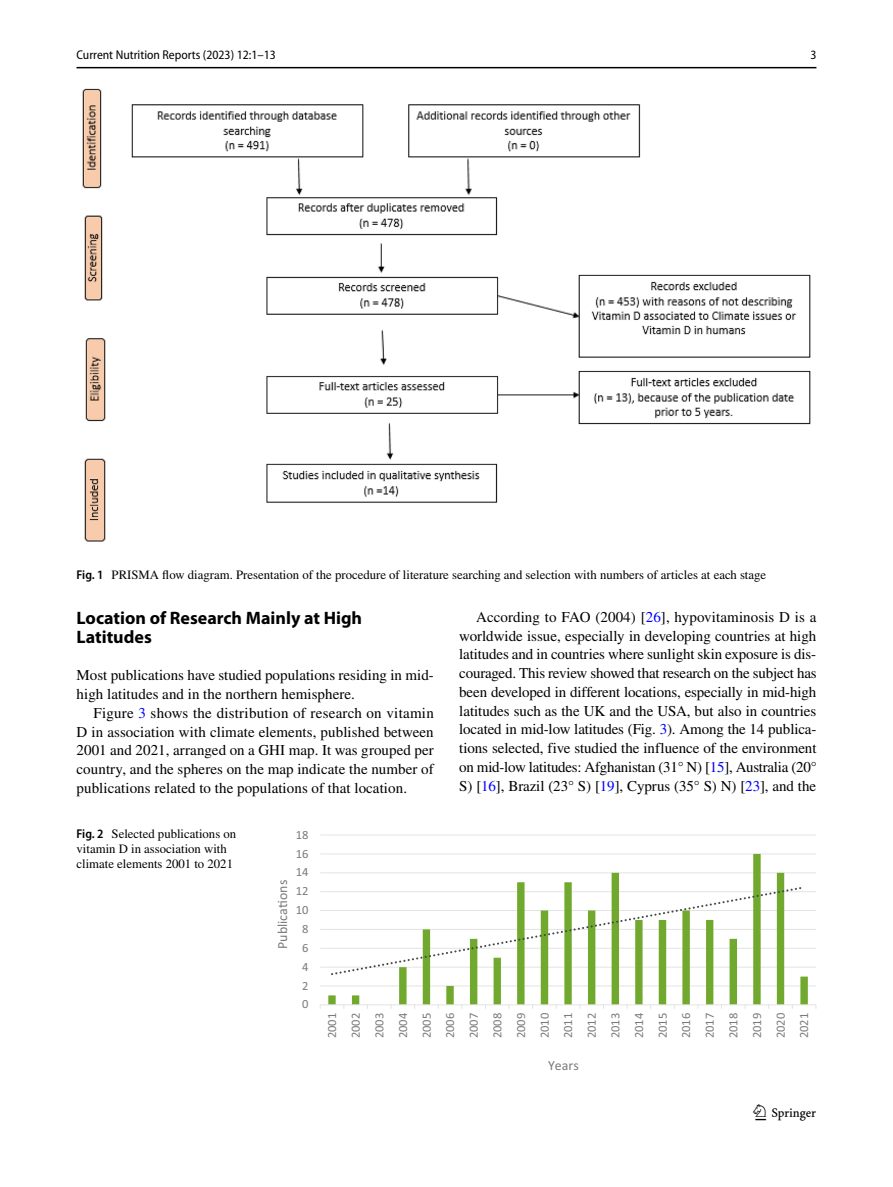
<style>
.page{position:relative;width:893px;height:1187px;background:#fff}
.page>*{position:absolute;margin:0;border:0;box-sizing:border-box;transform-origin:0 0}
.t1{font:22.5px "Springnew Regular 3";color:#000}
.t2{font:700 18px/18.8px "Myriad Pro";color:#000}
.t3{font:15px/18.8px "STIX";color:#000;text-align:justify}
.t4{font:13.95px "Calibri";color:#7a7a7a}
.t5{font:12.75px/15px "STIX";color:#000}
.t6{font:semi-condensed 12.75px "Myriad Pro";color:#000}
.t7{font:12.6px/23.5px "Calibri";color:#7a7a7a;text-align:justify}
.s1{font-family:"Myriad Pro";font-weight:600;font-stretch:semi-condensed}
.s2{color:#00f}
</style>
<div class="page">
<hr style="left:77px;top:67px;width:739px;height:1px;background:#000">
<img style="left:82px;top:88px;width:729px;height:454px">
<hr style="left:320px;top:985px;width:496px;height:1px;background:#e3e3e3">
<hr style="left:320px;top:966px;width:496px;height:1px;background:#e3e3e3">
<hr style="left:320px;top:947px;width:496px;height:1px;background:#e3e3e3">
<hr style="left:320px;top:928px;width:496px;height:1px;background:#e3e3e3">
<hr style="left:320px;top:909px;width:496px;height:1px;background:#e3e3e3">
<hr style="left:320px;top:891px;width:496px;height:1px;background:#e3e3e3">
<hr style="left:320px;top:872px;width:496px;height:1px;background:#e3e3e3">
<hr style="left:320px;top:853px;width:496px;height:1px;background:#e3e3e3">
<hr style="left:320px;top:834px;width:496px;height:1px;background:#e3e3e3">
<svg style="left:328px;top:853px;width:480px;height:151px"></svg>
<hr style="left:320px;top:1004px;width:496px;height:1px;background:#e3e3e3">
<svg style="left:330px;top:884px;width:476px;height:92px"></svg>
<p class="t6" style="left:77px;top:48px;width:201px">Current Nutrition Reports (2023) 12:1–13</p>
<p class="t6" style="left:810px;top:48px;width:8px">3</p>
<p class="t5" style="left:77px;top:567px;width:691px"><span class="s1">Fig. 1</span> PRISMA flow diagram. Presentation of the procedure of literature searching and selection with numbers of articles at each stage</p>
<p class="t2" style="left:77px;top:608px;width:287px">Location of Research Mainly at High<br>Latitudes</p>
<p class="t3" style="left:77px;top:666px;width:359px">Most publications have studied populations residing in mid&shy;high latitudes and in the northern hemisphere.</p>
<p class="t3" style="left:77px;top:704px;width:359px;text-indent:17px">Figure <span class="s2">3</span> shows the distribution of research on vitamin D in association with climate elements, published between 2001 and 2021, arranged on a GHI map. It was grouped per country, and the spheres on the map indicate the number of publications related to the populations of that location.</p>
<p class="t5" style="left:77px;top:827px;width:161px"><span class="s1">Fig. 2</span> Selected publications on vitamin D in association with climate elements 2001 to 2021</p>
<p class="t4" style="left:273px;top:948px;width:70px;rotate:-90deg">Publica ons</p>
<p class="t7" style="left:296px;top:822px;width:14px">18</p>
<p class="t7" style="left:296px;top:841px;width:14px">16</p>
<p class="t7" style="left:296px;top:860px;width:14px">14</p>
<p class="t7" style="left:296px;top:878px;width:14px">12</p>
<p class="t7" style="left:296px;top:897px;width:14px">10</p>
<p class="t7" style="left:302px;top:916px;width:8px">8</p>
<p class="t7" style="left:302px;top:935px;width:8px">6</p>
<p class="t7" style="left:302px;top:954px;width:8px">4</p>
<p class="t7" style="left:302px;top:973px;width:8px">2</p>
<p class="t7" style="left:302px;top:992px;width:8px">0</p>
<p class="t3" style="left:459px;top:608px;width:359px;text-indent:17px">According to FAO (2004) [<span class="s2">26</span>], hypovitaminosis D is a worldwide issue, especially in developing countries at high latitudes and in countries where sunlight skin exposure is dis&shy;couraged. This review showed that research on the subject has been developed in different locations, especially in mid-high latitudes such as the UK and the USA, but also in countries located in mid-low latitudes (Fig. <span class="s2">3</span>). Among the 14 publica&shy;tions selected, five studied the influence of the environment on mid-low latitudes: Afghanistan (31° N) [<span class="s2">15</span>], Australia (20° S) [<span class="s2">16</span>], Brazil (23° S) [<span class="s2">19</span>], Cyprus (35° S) N) [<span class="s2">23</span>], and the</p>
<p class="t7" style="left:320px;top:1038px;width:27px;rotate:-90deg">2001<br>2002<br>2003<br>2004<br>2005<br>2006<br>2007<br>2008<br>2009<br>2010<br>2011<br>2012<br>2013<br>2014<br>2015<br>2016<br>2017<br>2018<br>2019<br>2020<br>2021</p>
<p class="t4" style="left:548px;top:1055px;width:32px">Years</p>
<h1 class="t1" style="left:755px;top:1104px;width:62px">1 3</h1>
</div>
